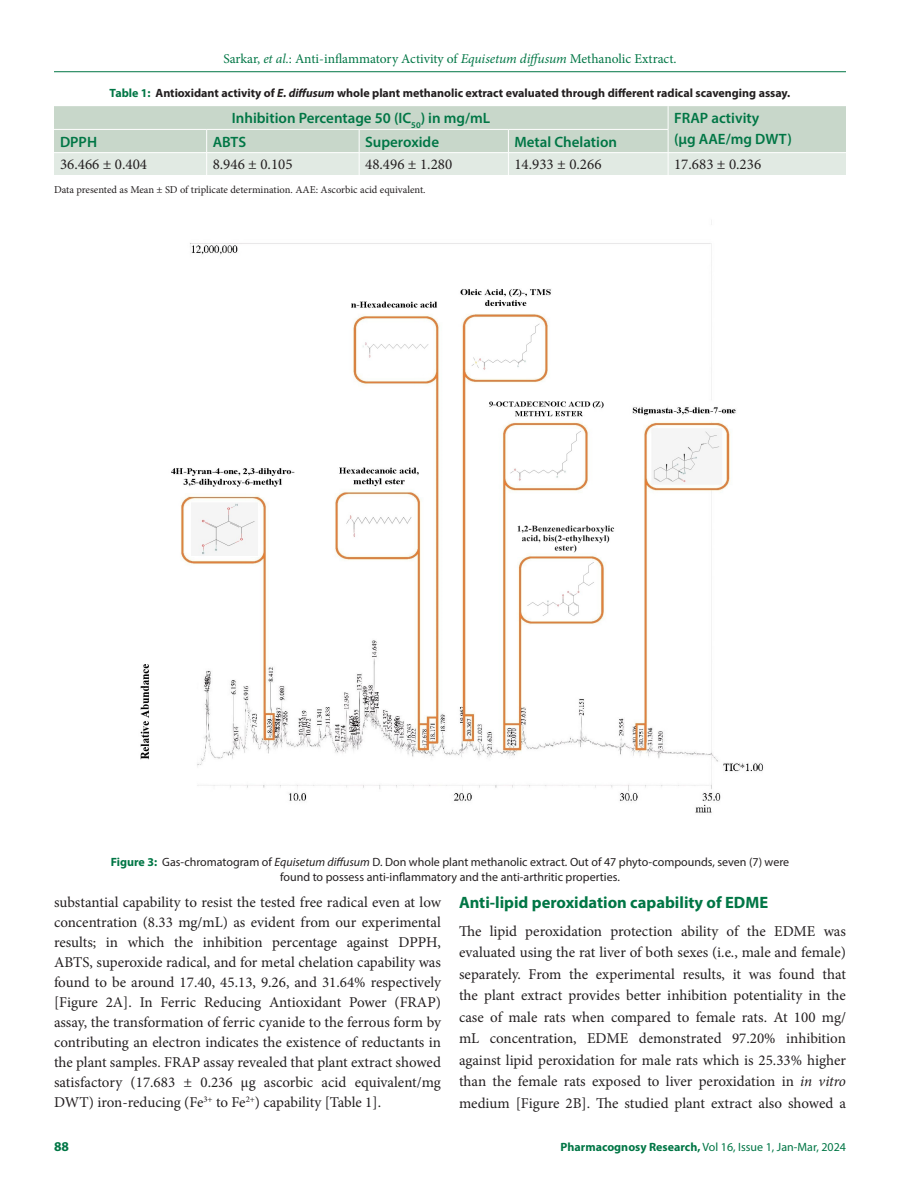
<style>
.page{position:relative;width:918px;height:1188px;background:#fff}
.page>*{position:absolute;margin:0;border:0;box-sizing:border-box;transform-origin:0 0}
.Heading_2{font:700 16.5px "Myriad Pro";color:#007645}
.Body_text__FO{font:15px/20.1px "Minion Pro";color:#231f20;text-align:justify}
.Table_Header{font:600 15px "Myriad Pro";color:#007645}
.Table_Body{font:15px "Minion Pro";color:#231f20}
.t1{font:13.5px "Minion Pro";color:#007645}
.t2{font:700 13.5px "Myriad Pro";color:#007645}
.FIG_Caption{font:12px/15px "Myriad Pro";color:#231f20;text-align:center}
.Table_Caption{font:700 12px "Myriad Pro";color:#231f20}
.t3{font:12px "Myriad Pro";color:#007645}
.Body_text__FO-2{font:10.5px "Minion Pro";color:#231f20}
.s1{font-style:italic}
.s2{color:#007645}
.s3{font-weight:700;color:#007645}
.s4{font-weight:700}
</style>
<div class="page">
<hr style="left:54px;top:71px;width:792px;height:1px;background:#007645">
<svg style="left:54px;top:106px;width:792px;height:69px;background:#d0ddd2"></svg>
<hr style="left:54px;top:129px;width:153px;height:1px;background:#fff">
<hr style="left:207px;top:129px;width:152px;height:1px;background:#fff">
<hr style="left:359px;top:129px;width:149px;height:1px;background:#fff">
<hr style="left:508px;top:129px;width:160px;height:1px;background:#fff">
<hr style="left:54px;top:152px;width:153px;height:1px;background:#fff">
<hr style="left:207px;top:152px;width:152px;height:1px;background:#fff">
<hr style="left:359px;top:152px;width:149px;height:1px;background:#fff">
<hr style="left:508px;top:152px;width:160px;height:1px;background:#fff">
<hr style="left:668px;top:152px;width:178px;height:1px;background:#fff">
<img style="left:140px;top:220px;width:624px;height:593px">
<p class="t1" style="left:223px;top:50px;width:455px">Sarkar, <span class="s1">et al.</span>: Anti-inflammatory Activity of <span class="s1">Equisetum diffusum</span> Methanolic Extract.</p>
<p class="Table_Caption" style="left:110px;top:85px;width:682px"><span class="s2">Table 1:</span> Antioxidant activity of <span class="s1">E. diffusum</span> whole plant methanolic extract evaluated through different radical scavenging assay.</p>
<p class="Table_Header" style="left:232px;top:109px;width:260px">Inhibition Percentage 50 (IC<sub>50</sub>) in mg/mL</p>
<p class="Table_Header" style="left:674px;top:109px;width:87px">FRAP activity</p>
<p class="Table_Header" style="left:60px;top:132px;width:39px">DPPH</p>
<p class="Table_Header" style="left:213px;top:132px;width:35px">ABTS</p>
<p class="Table_Header" style="left:365px;top:132px;width:75px">Superoxide</p>
<p class="Table_Header" style="left:514px;top:132px;width:104px">Metal Chelation</p>
<p class="Table_Header" style="left:674px;top:130px;width:119px">(µg AAE/mg DWT)</p>
<p class="Table_Body" style="left:60px;top:154px;width:89px">36.466 ± 0.404</p>
<p class="Table_Body" style="left:213px;top:154px;width:81px">8.946 ± 0.105</p>
<p class="Table_Body" style="left:365px;top:154px;width:89px">48.496 ± 1.280</p>
<p class="Table_Body" style="left:514px;top:154px;width:89px">14.933 ± 0.266</p>
<p class="Table_Body" style="left:674px;top:154px;width:89px">17.683 ± 0.236</p>
<p class="Body_text__FO-2" style="left:54px;top:183px;width:373px">Data presented as Mean ± SD of triplicate determination. AAE: Ascorbic acid equivalent.</p>
<p class="FIG_Caption" style="left:111px;top:854px;width:680px"><span class="s3">Figure 3:</span> Gas-chromatogram of <span class="s1">Equisetum diffusum</span> D. Don whole plant methanolic extract. Out of 47 phyto-compounds, seven (7) were found to possess anti-inflammatory and the anti-arthritic properties.</p>
<p class="Body_text__FO" style="left:54px;top:892px;width:389px">substantial capability to resist the tested free radical even at low concentration (8.33 mg/mL) as evident from our experimental results; in which the inhibition percentage against DPPH, ABTS, superoxide radical, and for metal chelation capability was found to be around 17.40, 45.13, 9.26, and 31.64% respectively [Figure 2A]. In Ferric Reducing Antioxidant Power (FRAP) assay, the transformation of ferric cyanide to the ferrous form by contributing an electron indicates the existence of reductants in the plant samples. FRAP assay revealed that plant extract showed satisfactory (17.683 ± 0.236 µg ascorbic acid equivalent/mg DWT) iron-reducing (Fe<sup>3+</sup> to Fe<sup>2+</sup>) capability [Table 1].</p>
<p class="Heading_2" style="left:459px;top:892px;width:311px">Anti-lipid peroxidation capability of EDME</p>
<p class="Body_text__FO" style="left:459px;top:920px;width:389px;line-height:21.5px">The lipid peroxidation protection ability of the EDME was evaluated using the rat liver of both sexes (i.e., male and female) separately. From the experimental results, it was found that the plant extract provides better inhibition potentiality in the case of male rats when compared to female rats. At 100 mg/ mL concentration, EDME demonstrated 97.20% inhibition against lipid peroxidation for male rats which is 25.33% higher than the female rats exposed to liver peroxidation in <span class="s1">in vitro </span>medium [Figure 2B]. The studied plant extract also showed a</p>
<p class="t2" style="left:54px;top:1137px;width:16px">88</p>
<p class="t3" style="left:561px;top:1139px;width:287px"><span class="s4">Pharmacognosy Research,</span> Vol 16, Issue 1, Jan-Mar, 2024</p>
</div>
